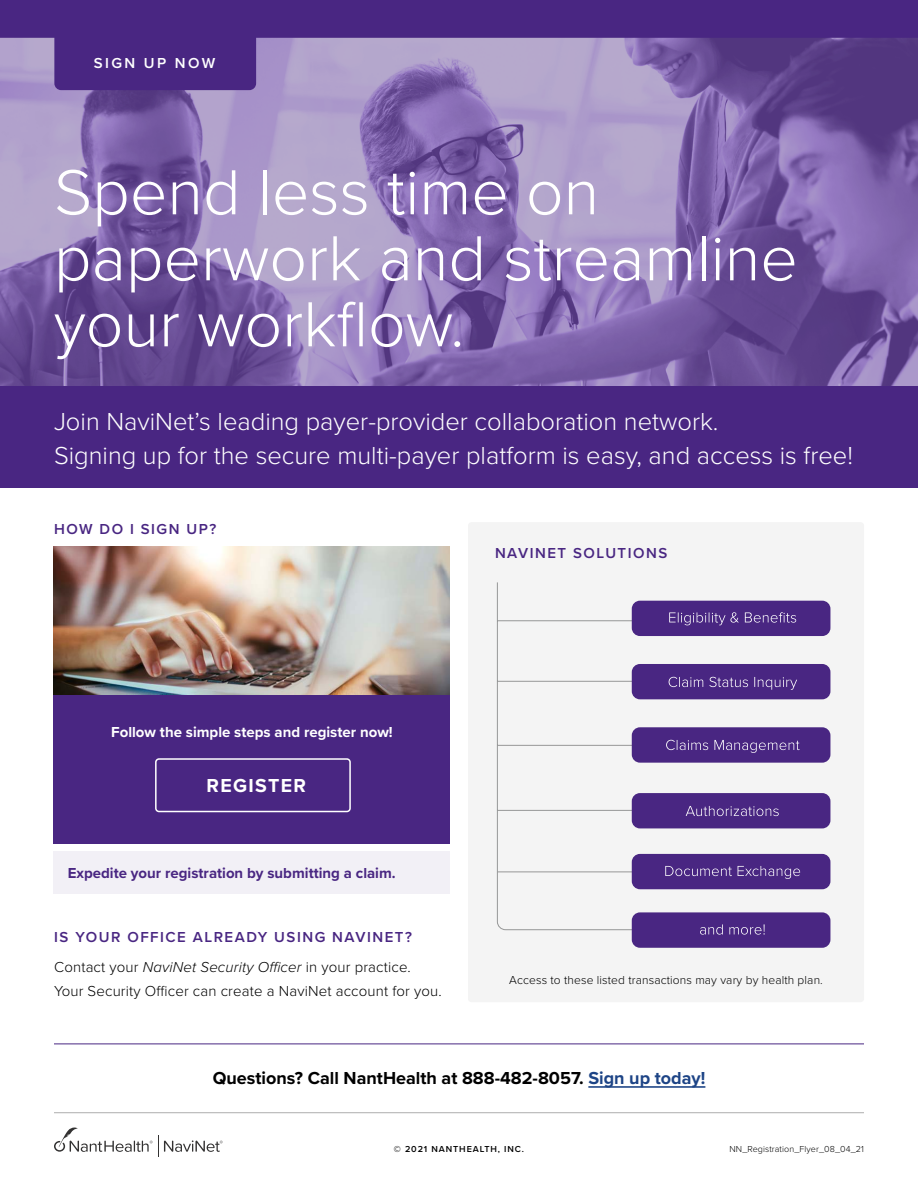
<style>
.page{position:relative;width:918px;height:1188px;background:#fff}
.page>*{position:absolute;margin:0;border:0;box-sizing:border-box;transform-origin:0 0}
.t1{font:300 66px/66px "Proxima Nova";color:#fff}
.t2{font:300 25.5px/34.5px "Proxima Nova";color:#fff}
.t3{font:700 19.5px "Proxima Nova";letter-spacing:.07em;color:#fff}
.t4{font:700 18px "Proxima Nova";color:#000}
.t5{font:600 15px/30px "Proxima Nova";letter-spacing:.1em;color:#492682}
.t6{font:300 15px "Proxima Nova";letter-spacing:.01em;color:#000}
.t7{font:700 15px "Proxima Nova";color:#492682}
.t8{font:700 15px "Proxima Nova";color:#fff}
.t9{font:600 15px "Proxima Nova";letter-spacing:.16em;color:#fff}
.t10{font:300 12px "Proxima Nova";letter-spacing:.01em;color:#000}
.t11{font:300 9px "Proxima Nova";letter-spacing:.01em;color:#000}
.t12{font:600 9px "Proxima Nova";letter-spacing:.1em;color:#000}
.s1{font-weight:300;color:#000}
.s2{font-weight:300;font-style:italic;color:#000}
.s3{color:#1d4486}
</style>
<div class="page">
<div style="left:54px;top:851px;width:396px;height:43px;background:#f2f0f6"></div>
<svg style="left:0;top:90px;width:918px;height:297px;background:#8972b0"></svg>
<div style="left:0;top:387px;width:918px;height:101px;background:#492682"></div>
<svg style="left:0;top:0;width:918px;height:90px;background:#694c97"></svg>
<hr style="left:54px;top:1112px;width:810px;height:1px;background:#adadad">
<svg style="left:54px;top:1128px;width:169px;height:29px"></svg>
<hr style="left:588px;top:1086px;width:117px;height:2px;background:#1d4486">
<div style="left:468px;top:522px;width:396px;height:480px;background:#f4f4f4;border-radius:4px"></div>
<svg style="left:497px;top:582px;width:152px;height:348px"></svg>
<div style="left:632px;top:793px;width:198px;height:35px;background:#492682;border-radius:8px"></div>
<div style="left:632px;top:727px;width:198px;height:36px;background:#492682;border-radius:8px"></div>
<div style="left:632px;top:664px;width:198px;height:35px;background:#492682;border-radius:8px"></div>
<div style="left:632px;top:601px;width:198px;height:35px;background:#492682;border-radius:8px"></div>
<svg style="left:669px;top:612px;width:127px;height:13px"></svg>
<svg style="left:669px;top:677px;width:128px;height:13px"></svg>
<svg style="left:666px;top:740px;width:134px;height:13px"></svg>
<svg style="left:686px;top:806px;width:93px;height:10px"></svg>
<hr style="left:497px;top:872px;width:152px;height:1px;background:#969797">
<div style="left:632px;top:854px;width:198px;height:35px;background:#492682;border-radius:8px"></div>
<svg style="left:665px;top:866px;width:135px;height:13px"></svg>
<div style="left:632px;top:912px;width:198px;height:36px;background:#492682;border-radius:8px"></div>
<svg style="left:700px;top:924px;width:65px;height:11px"></svg>
<hr style="left:54px;top:1044px;width:810px;height:1px;background:#492682">
<img style="left:54px;top:547px;width:396px;height:148px">
<div style="left:54px;top:695px;width:396px;height:149px;background:#492682"></div>
<div style="left:155px;top:758px;width:196px;height:54px;border:2px solid #fff;border-radius:3px"></div>
<p class="t9" style="left:94px;top:52px;width:123px">SIGN UP NOW</p>
<h1 class="t1" style="left:54px;top:156px;width:745px">Spend less time on paperwork and streamline your workflow.</h1>
<p class="t2" style="left:54px;top:403px;width:800px">Join NaviNet’s leading payer-provider collaboration network.<br>Signing up for the secure multi-payer platform is easy, and access is free!</p>
<p class="t5" style="left:54px;top:514px;width:164px">HOW DO I SIGN UP?</p>
<p class="t5" style="left:495px;top:538px;width:174px">NAVINET SOLUTIONS</p>
<p class="t8" style="left:111px;top:721px;width:283px">Follow the simple steps and register now!</p>
<p class="t3" style="left:206px;top:771px;width:101px">REGISTER</p>
<p class="t7" style="left:68px;top:862px;width:330px">Expedite your registration by submitting a claim.</p>
<p class="t5" style="left:54px;top:922px;width:359px">IS YOUR OFFICE ALREADY USING NAVINET?<br><span class="s1">Contact your</span> <span class="s2">NaviNet Security Officer</span> <span class="s1">in your practice.</span></p>
<p class="t6" style="left:54px;top:980px;width:389px">Your Security Officer can create a NaviNet account for you.</p>
<p class="t10" style="left:509px;top:971px;width:315px">Access to these listed transactions may vary by health plan.</p>
<p class="t4" style="left:213px;top:1065px;width:494px">Questions? Call NantHealth at 888-482-8057. <span class="s3">Sign up today!</span></p>
<p class="t12" style="left:394px;top:1142px;width:132px">© 2021 NANTHEALTH, INC.</p>
<p class="t11" style="left:730px;top:1142px;width:136px">NN_Registration_Flyer_08_04_21</p>
</div>
